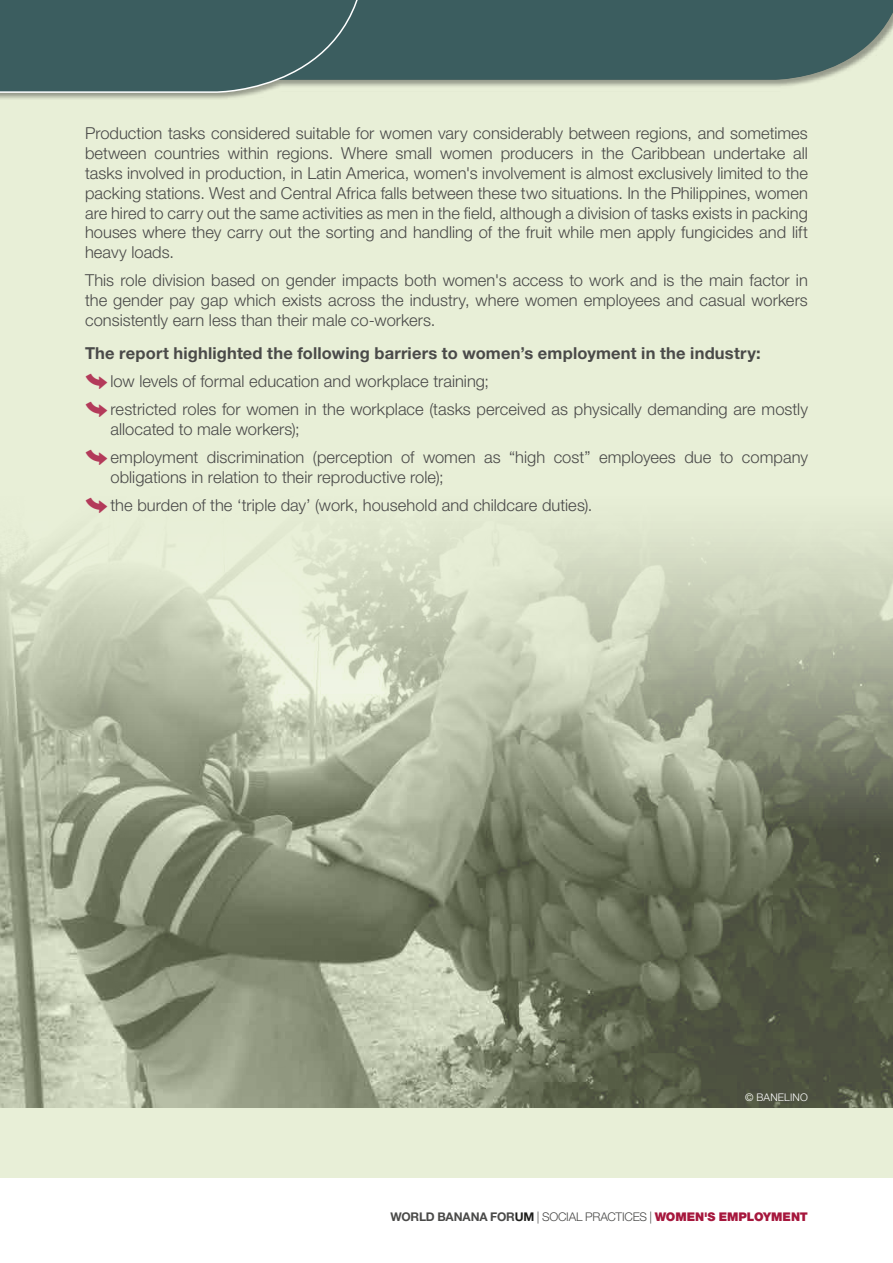
<style>
.page{position:relative;width:893px;height:1263px;background:#fff}
.page>*{position:absolute;margin:0;border:0;box-sizing:border-box;transform-origin:0 0}
.t1{font:300 16.5px/19.8px "Helvetica Neue LT Std";color:#4a4a49}
.t2{font:300 12px "Helvetica Neue LT Std";letter-spacing:-.02em;color:#4a4a49}
.t3{font:300 10.5px "Helvetica Neue LT Std";letter-spacing:.015em;color:#fff}
.s1{font-weight:700}
.s2{font-family:"Arrowstfb";font-weight:400;color:#b33a5a}
.s3{font-weight:700;color:#1d1d1b}
.s4{font-weight:900;color:#a6173d}
</style>
<div class="page">
<div style="left:0;top:0;width:893px;height:1178px;background:#e8efd7"></div>
<img style="left:0;top:529px;width:893px;height:579px">
<div style="left:0;top:0;width:893px;height:100px;background:#1d1d1b;opacity:.4"></div>
<svg style="left:368px;top:80px;width:525px;height:12px"></svg>
<div style="left:368px;top:0;width:525px;height:80px;background:#3b5d5f"></div>
<svg style="left:0;top:0;width:368px;height:94px;background:#456566"></svg>
<p class="t1" style="left:85px;top:123px;width:724px;text-align:justify">Production tasks considered suitable for women vary considerably between regions, and sometimes between countries within regions. Where small women producers in the Caribbean undertake all tasks involved in production, in Latin America, women's involvement is almost exclusively limited to the packing stations. West and Central Africa falls between these two situations. In the Philippines, women are hired to carry out the same activities as men in the field, although a division of tasks exists in packing houses where they carry out the sorting and handling of the fruit while men apply fungicides and lift heavy loads.</p>
<p class="t1" style="left:85px;top:270px;width:724px;text-align:justify">This role division based on gender impacts both women's access to work and is the main factor in the gender pay gap which exists across the industry, where women employees and casual workers consistently earn less than their male co-workers.</p>
<p class="t1" style="left:85px;top:338px;width:724px;line-height:28.3px"><span class="s1">The report highlighted the following barriers to women’s employment in the industry:<br></span><span class="s2">P</span> low levels of formal education and workplace training;<br><span class="s2">P</span> restricted roles for women in the workplace (tasks perceived as physically demanding are mostly</p>
<p class="t1" style="left:85px;top:415px;width:724px;line-height:28.3px;text-indent:26px">allocated to male workers);<br><span class="s2">P</span> employment discrimination (perception of women as “high cost” employees due to company</p>
<p class="t1" style="left:85px;top:463px;width:509px;line-height:28.3px;text-indent:26px">obligations in relation to their reproductive role);<br><span class="s2">P</span> the burden of the ‘triple day’ (work, household and childcare duties).</p>
<p class="t3" style="left:745px;top:1091px;width:64px">© BANELINO</p>
<p class="t2" style="left:390px;top:1209px;width:419px"><span class="s1">WORLD BANANA FOR</span><span class="s3">UM</span> | SOCIAL PRACTICES | <span class="s4">WOMEN'S EMPLOYMENT</span></p>
</div>
